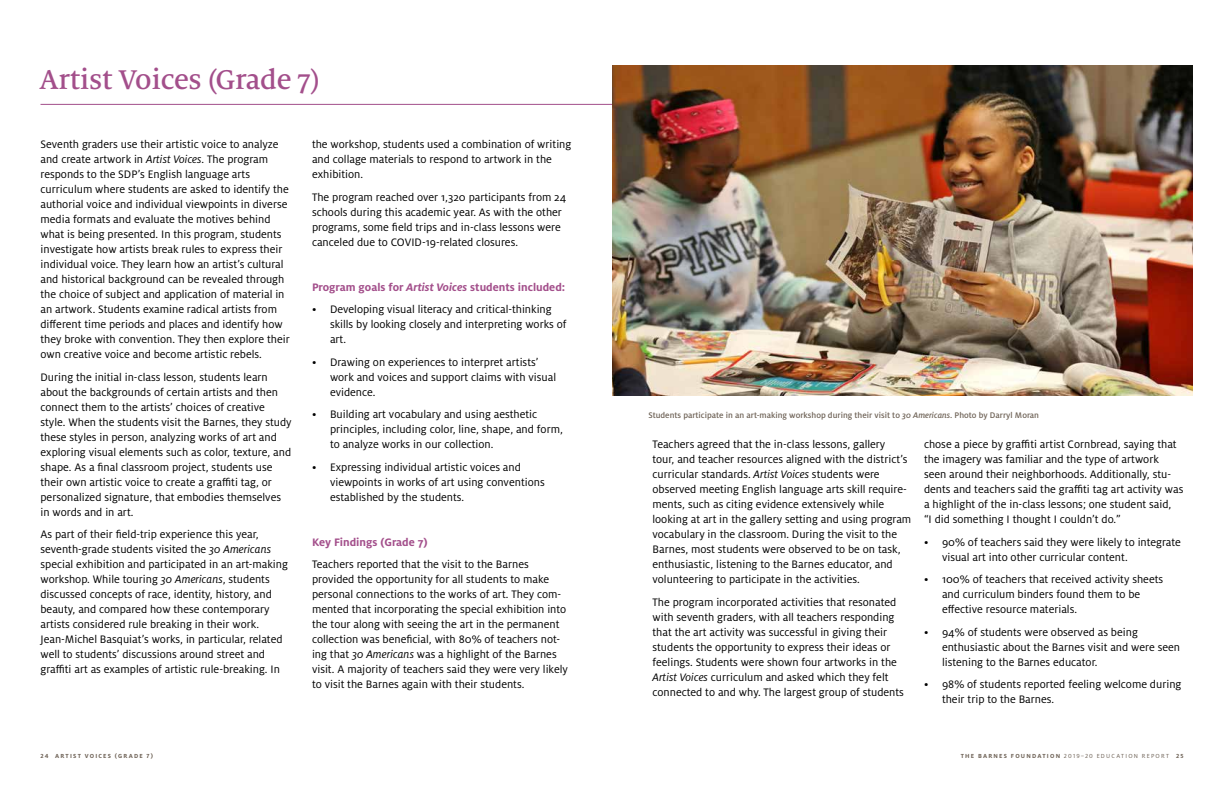
<style>
.page{position:relative;width:1224px;height:792px;background:#fff}
.page>*{position:absolute;margin:0;border:0;box-sizing:border-box;transform-origin:0 0}
.t1{font:500 30px "Milo Serif OT";letter-spacing:-.01em;color:#a34f8b}
.t2{font:12px/15px "Milo OT";color:#000}
.t3{font:12px/15px "Milo OT";color:#000}
.t4{font:700 12px "Milo OT";color:#a34f8b}
.t5{font:500 9px "Milo OT";color:#6e6256}
.t6{font:6.5px "Milo OT";letter-spacing:.19em;color:#6e6256}
.t7{font:700 6.5px "Milo OT";letter-spacing:.19em;color:#6e6256}
.s1{font-style:italic}
.s2{font-weight:700}
</style>
<div class="page">
<hr style="left:40px;top:104px;width:581px;height:1px;background:#a34f8b">
<img style="left:612px;top:66px;width:580px;height:330px">
<h1 class="t1" style="left:39px;top:64px;width:283px">Artist Voices (Grade 7)</h1>
<p class="t2" style="left:40px;top:137px;width:251px">Seventh graders use their artistic voice to analyze and create artwork in <span class="s1">Artist Voices</span>. The program responds to the SDP’s English language arts curriculum where students are asked to identify the authorial voice and individual viewpoints in diverse media formats and evaluate the motives behind what is being presented. In this program, students investigate how artists break rules to express their individual voice. They learn how an artist’s cultural and historical background can be revealed through the choice of subject and application of material in an artwork. Students examine radical artists from different time periods and places and identify how they broke with convention. They then explore their own creative voice and become artistic rebels.</p>
<p class="t2" style="left:40px;top:369px;width:253px">During the initial in-class lesson, students learn about the backgrounds of certain artists and then connect them to the artists’ choices of creative style. When the students visit the Barnes, they study these styles in person, analyzing works of art and exploring visual elements such as color, texture, and shape. As a final classroom project, students use their own artistic voice to create a graffiti tag, or personalized signature, that embodies themselves in words and in art.</p>
<p class="t2" style="left:40px;top:527px;width:249px">As part of their field-trip experience this year, seventh-grade students visited the <span class="s1">30 Americans </span>special exhibition and participated in an art-making workshop. While touring <span class="s1">30 Americans</span>, students discussed concepts of race, identity, history, and beauty, and compared how these contemporary artists considered rule breaking in their work.<br>Jean-Michel Basquiat’s works, in particular, related well to students’ discussions around street and graffiti art as examples of artistic rule-breaking. In</p>
<p class="t2" style="left:312px;top:137px;width:261px">the workshop, students used a combination of writing and collage materials to respond to artwork in the exhibition.</p>
<p class="t2" style="left:312px;top:189px;width:256px">The program reached over 1,320 participants from 24 schools during this academic year. As with the other programs, some field trips and in-class lessons were canceled due to COVID-19-related closures.</p>
<p class="t4" style="left:312px;top:280px;width:255px">Program goals for <span class="s1">Artist Voices</span> students included:</p>
<p class="t3" style="left:330px;top:302px;width:238px;text-indent:-18px">• Developing visual literacy and critical-thinking skills by looking closely and interpreting works of art.</p>
<p class="t3" style="left:330px;top:354px;width:228px;text-indent:-18px">• Drawing on experiences to interpret artists’ work and voices and support claims with visual evidence.</p>
<p class="t3" style="left:330px;top:407px;width:234px;text-indent:-18px">• Building art vocabulary and using aesthetic principles, including color, line, shape, and form, to analyze works in our collection.</p>
<p class="t3" style="left:330px;top:459px;width:216px;text-indent:-18px">• Expressing individual artistic voices and viewpoints in works of art using conventions established by the students.</p>
<p class="t4" style="left:312px;top:535px;width:117px">Key Findings (Grade 7)</p>
<p class="t2" style="left:312px;top:557px;width:258px">Teachers reported that the visit to the Barnes provided the opportunity for all students to make personal connections to the works of art. They com&shy;mented that incorporating the special exhibition into the tour along with seeing the art in the permanent collection was beneficial, with 80% of teachers not&shy;ing that <span class="s1">30 Americans</span> was a highlight of the Barnes visit. A majority of teachers said they were very likely to visit the Barnes again with their students.</p>
<p class="t5" style="left:648px;top:410px;width:392px">Students participate in an art-making workshop during their visit to <span class="s1">30 Americans</span>. Photo by Darryl Moran</p>
<p class="t2" style="left:652px;top:437px;width:260px">Teachers agreed that the in-class lessons, gallery<br>tour, and teacher resources aligned with the district’s curricular standards. <span class="s1">Artist Voices</span> students were observed meeting English language arts skill require&shy;ments, such as citing evidence extensively while looking at art in the gallery setting and using program vocabulary in the classroom. During the visit to the Barnes, most students were observed to be on task, enthusiastic, listening to the Barnes educator, and volunteering to participate in the activities.</p>
<p class="t2" style="left:652px;top:594px;width:253px">The program incorporated activities that resonated with seventh graders, with all teachers responding that the art activity was successful in giving their students the opportunity to express their ideas or feelings. Students were shown four artworks in the <span class="s1">Artist Voices</span> curriculum and asked which they felt connected to and why. The largest group of students</p>
<p class="t2" style="left:924px;top:437px;width:261px">chose a piece by graffiti artist Cornbread, saying that the imagery was familiar and the type of artwork seen around their neighborhoods. Additionally, stu&shy;dents and teachers said the graffiti tag art activity was a highlight of the in-class lessons; one student said,<br>“I did something I thought I couldn’t do.”</p>
<p class="t3" style="left:942px;top:534px;width:241px;text-indent:-18px">• 90% of teachers said they were likely to integrate visual art into other curricular content.</p>
<p class="t3" style="left:942px;top:572px;width:223px;text-indent:-18px">• 100% of teachers that received activity sheets and curriculum binders found them to be effective resource materials.</p>
<p class="t3" style="left:942px;top:624px;width:240px;text-indent:-18px">• 94% of students were observed as being enthusiastic about the Barnes visit and were seen listening to the Barnes educator.</p>
<p class="t3" style="left:942px;top:677px;width:241px;text-indent:-18px">• 98% of students reported feeling welcome during their trip to the Barnes.</p>
<p class="t7" style="left:41px;top:752px;width:114px">24 ARTI ST VOI CES (GRADE 7)</p>
<p class="t6" style="left:961px;top:752px;width:224px"><span class="s2">THE BARNES FOUNDATI ON</span> 2019–20 EDUCATION REPORT <span class="s2">25</span></p>
</div>
